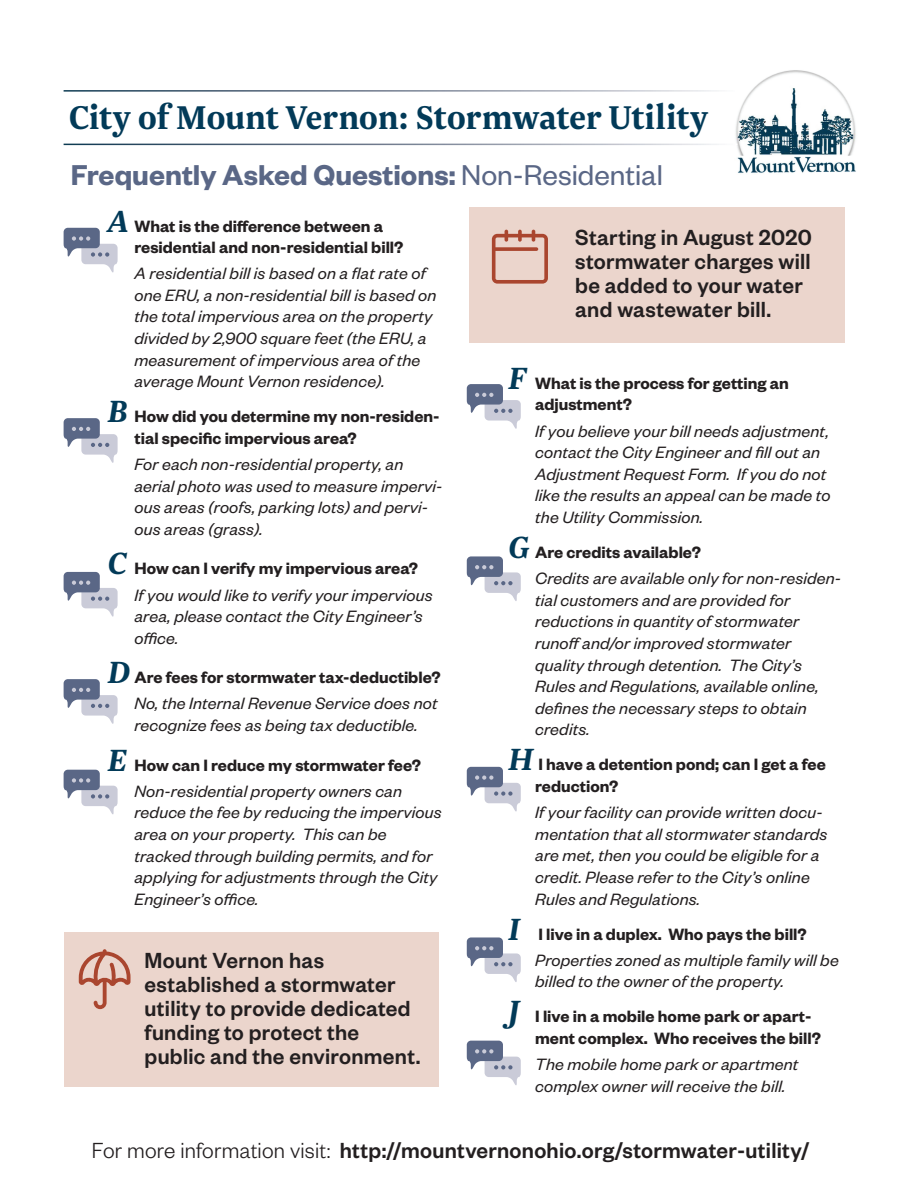
<style>
.page{position:relative;width:918px;height:1188px;background:#fff}
.page>*{position:absolute;margin:0;border:0;box-sizing:border-box;transform-origin:0 0}
.t1{font:700 38.7px "Newzald";letter-spacing:-.01em;color:#023a58}
.t2{font:600 31.5px "Founders Grotesk";color:#5a6786}
.t3{font:500 24px/24px "Founders Grotesk";letter-spacing:.01em;color:#231f20}
.t4{font:italic 18px/21.6px "Founders Grotesk";letter-spacing:.01em;color:#231f20}
.t5{font:600 18px/21.6px "Founders Grotesk";color:#231f20}
.s1{font-weight:400}
.s2{font-family:"Newzald";font-weight:700;font-style:italic;font-size:36px;color:#023a58}
.s3{font-family:"Newzald";font-weight:700;font-size:36px;color:#023a58}
.s4{font-weight:600;font-style:normal}
.s5{font-weight:400;font-style:italic}
.s6{font-weight:300}
</style>
<div class="page">
<svg style="left:64px;top:228px;width:54px;height:45px"></svg>
<svg style="left:64px;top:418px;width:54px;height:45px"></svg>
<svg style="left:64px;top:572px;width:54px;height:45px"></svg>
<svg style="left:64px;top:679px;width:54px;height:45px"></svg>
<svg style="left:64px;top:770px;width:54px;height:45px"></svg>
<svg style="left:467px;top:384px;width:54px;height:45px"></svg>
<svg style="left:467px;top:556px;width:54px;height:45px"></svg>
<svg style="left:467px;top:767px;width:54px;height:45px"></svg>
<svg style="left:467px;top:937px;width:54px;height:45px"></svg>
<svg style="left:467px;top:1041px;width:54px;height:44px"></svg>
<img style="left:735px;top:70px;width:121px;height:103px">
<hr style="left:64px;top:90px;width:673px;height:2px;background:#fff">
<hr style="left:64px;top:144px;width:673px;height:1px;background:#fff">
<div style="left:469px;top:207px;width:375px;height:136px;background:#ebd5cc"></div>
<svg style="left:492px;top:230px;width:56px;height:54px"></svg>
<div style="left:64px;top:932px;width:375px;height:155px;background:#ebd5cc"></div>
<svg style="left:79px;top:949px;width:52px;height:60px"></svg>
<h1 class="t1" style="left:69px;top:92px;width:641px">City of Mount Vernon: Stormwater Utility</h1>
<h2 class="t2" style="left:71px;top:155px;width:594px">Frequently Asked Questions: <span class="s1">Non-Residential</span></h2>
<h3 class="t3" style="left:575px;top:224px;width:238px">Starting in August 2020 stormwater charges will be added to your water and wastewater bill.</h3>
<p class="t5" style="left:134px;top:214px;width:271px;text-indent:-27px"><span class="s2">A</span> What is the difference between a residential and non-residential bill?</p>
<p class="t4" style="left:134px;top:262px;width:303px">A residential bill is based on a flat rate of one ERU, a non-residential bill is based on the total impervious area on the property divided by 2,900 square feet (the ERU, a measurement of impervious area of the average Mount Vernon residence).</p>
<p class="t5" style="left:134px;top:405px;width:307px;text-indent:-27px"><span class="s2">B</span> How did you determine my non-residen&shy;tial specific impervious area?</p>
<p class="t4" style="left:134px;top:453px;width:310px">For each non-residential property, an aerial photo was used to measure impervi&shy;ous areas (roofs, parking lots) and pervi&shy;ous areas (grass).</p>
<p class="t4" style="left:134px;top:555px;width:300px;line-height:26.1px;text-indent:-27px"><span class="s3">C</span> <span class="s4">How can I verify my impervious area?<br></span>If you would like to verify your impervious</p>
<p class="t4" style="left:134px;top:605px;width:290px">area, please contact the City Engineer’s office.</p>
<p class="t5" style="left:107px;top:664px;width:335px;line-height:26.1px;text-align:right"><span class="s2">D</span> Are fees for stormwater tax-deductible?<br><span class="s5">No, the Internal Revenue Service does not</span></p>
<p class="t4" style="left:134px;top:714px;width:285px">recognize fees as being tax deductible.</p>
<p class="t4" style="left:107px;top:751px;width:315px;line-height:26.1px;text-align:center"><span class="s3">E</span> <span class="s4">How can I reduce my stormwater fee?<br></span>Non-residential property owners can</p>
<p class="t4" style="left:134px;top:801px;width:309px">reduce the fee by reducing the impervious area on your property. This can be tracked through building permits, and for applying for adjustments through the City Engineer’s office.</p>
<p class="t5" style="left:535px;top:371px;width:255px;text-indent:-27px"><span class="s2">F</span> What is the process for getting an adjustment?</p>
<p class="t4" style="left:535px;top:419px;width:297px">If you believe your bill needs adjustment, contact the City Engineer and fill out an Adjustment Request Form. If you do not like the results an appeal can be made to the Utility Commission.</p>
<p class="t4" style="left:535px;top:538px;width:307px;line-height:26.1px;text-indent:-27px"><span class="s3">G</span> <span class="s4">Are credits available?<br></span>Credits are available only for non-residen-</p>
<p class="t4" style="left:535px;top:588px;width:285px">tial customers and are provided for reductions in quantity of stormwater runoff and/or improved stormwater quality through detention. The City’s Rules and Regulations, available online, defines the necessary steps to obtain credits.</p>
<p class="t5" style="left:535px;top:753px;width:292px;text-indent:-27px"><span class="s2">H</span> I have a detention pond; can I get a fee reduction?</p>
<p class="t4" style="left:535px;top:801px;width:294px">If your facility can provide written docu&shy;mentation that all stormwater standards are met, then you could be eligible for a credit. Please refer to the City’s online Rules and Regulations.</p>
<p class="t4" style="left:535px;top:920px;width:305px;line-height:26.1px;text-indent:-27px"><span class="s3">I</span> <span class="s4">I live in a duplex. Who pays the bill?<br></span>Properties zoned as multiple family will be</p>
<p class="t4" style="left:508px;top:963px;width:305px;line-height:35.1px;text-align:center">billed to the owner of the property.<br><span class="s3">J</span> <span class="s4">I live in a mobile home park or apart-</span></p>
<p class="t5" style="left:535px;top:1027px;width:287px">ment complex. Who receives the bill?</p>
<p class="t4" style="left:535px;top:1053px;width:265px">The mobile home park or apartment complex owner will receive the bill.</p>
<h3 class="t3" style="left:145px;top:947px;width:278px">Mount Vernon has established a stormwater utility to provide dedicated funding to protect the public and the environment.</h3>
<h3 class="t3" style="left:92px;top:1137px;width:719px"><span class="s6">For more information visit:</span> http://mountvernonohio.org/stormwater-utility/</h3>
</div>
